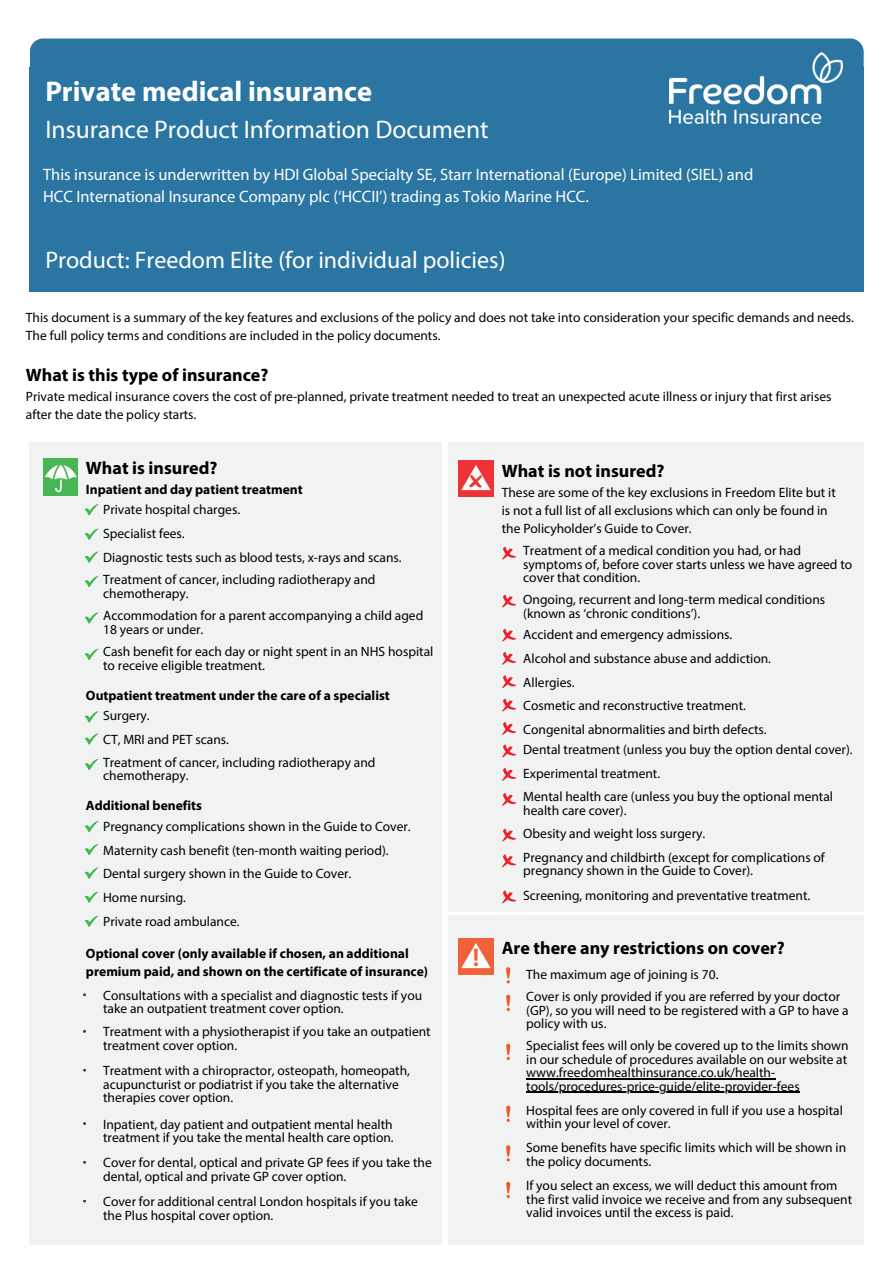
<style>
.page{position:relative;width:894px;height:1264px;background:#fff}
.page>*{position:absolute;margin:0;border:0;box-sizing:border-box;transform-origin:0 0}
.t1{font:700 28.5px "Myriad Pro";color:#fff}
.t2{font:25.5px "Myriad Pro";color:#fff}
.t3{font:24px "Myriad Pro";color:#fff}
.t4{font:700 18px "Myriad Pro";color:#000}
.t5{font:16.5px/22.5px "Myriad Pro";color:#fff}
.t6{font:13.5px/13.5px "Myriad Pro";color:#000}
.t7{font:700 13.5px/18px "Myriad Pro";color:#000}
</style>
<div class="page">
<div style="left:30px;top:68px;width:833px;height:224px;background:#2b75a2"></div>
<div style="left:30px;top:38px;width:833px;height:179px;background:#2b75a2;border-radius:13px"></div>
<div style="left:29px;top:442px;width:413px;height:802px;background:#f1f2f2"></div>
<img style="left:43px;top:458px;width:35px;height:38px">
<div style="left:447px;top:442px;width:416px;height:469px;background:#f1f2f2"></div>
<img style="left:459px;top:460px;width:34px;height:36px">
<div style="left:447px;top:915px;width:416px;height:329px;background:#f1f2f2"></div>
<img style="left:459px;top:938px;width:34px;height:36px">
<hr style="left:526px;top:1078px;width:249px;height:1px;background:#000">
<hr style="left:526px;top:1091px;width:273px;height:1px;background:#000">
<svg style="left:85px;top:504px;width:14px;height:11px"></svg>
<svg style="left:85px;top:528px;width:14px;height:11px"></svg>
<svg style="left:85px;top:551px;width:14px;height:11px"></svg>
<svg style="left:85px;top:575px;width:14px;height:12px"></svg>
<svg style="left:85px;top:612px;width:14px;height:11px"></svg>
<svg style="left:85px;top:648px;width:14px;height:12px"></svg>
<svg style="left:85px;top:711px;width:14px;height:11px"></svg>
<svg style="left:85px;top:733px;width:14px;height:11px"></svg>
<svg style="left:85px;top:758px;width:14px;height:12px"></svg>
<svg style="left:85px;top:820px;width:14px;height:12px"></svg>
<svg style="left:85px;top:843px;width:14px;height:12px"></svg>
<svg style="left:85px;top:867px;width:14px;height:11px"></svg>
<svg style="left:85px;top:891px;width:14px;height:11px"></svg>
<svg style="left:85px;top:915px;width:14px;height:11px"></svg>
<svg style="left:502px;top:546px;width:14px;height:13px"></svg>
<svg style="left:502px;top:594px;width:14px;height:13px"></svg>
<svg style="left:502px;top:628px;width:14px;height:13px"></svg>
<svg style="left:502px;top:651px;width:14px;height:13px"></svg>
<svg style="left:502px;top:675px;width:14px;height:13px"></svg>
<svg style="left:502px;top:698px;width:14px;height:13px"></svg>
<svg style="left:501px;top:721px;width:15px;height:14px"></svg>
<svg style="left:502px;top:744px;width:14px;height:13px"></svg>
<svg style="left:502px;top:767px;width:14px;height:13px"></svg>
<svg style="left:501px;top:792px;width:15px;height:14px"></svg>
<svg style="left:502px;top:828px;width:14px;height:13px"></svg>
<svg style="left:502px;top:854px;width:14px;height:13px"></svg>
<svg style="left:502px;top:890px;width:14px;height:13px"></svg>
<svg style="left:506px;top:967px;width:4px;height:16px"></svg>
<svg style="left:506px;top:994px;width:4px;height:17px"></svg>
<svg style="left:506px;top:1043px;width:4px;height:17px"></svg>
<svg style="left:506px;top:1105px;width:4px;height:17px"></svg>
<svg style="left:506px;top:1145px;width:4px;height:16px"></svg>
<svg style="left:506px;top:1181px;width:4px;height:17px"></svg>
<img style="left:669px;top:53px;width:173px;height:70px">
<h1 class="t1" style="left:45px;top:79px;width:328px">Private medical insurance</h1>
<h1 class="t2" style="left:45px;top:119px;width:444px">Insurance Product Information Document</h1>
<p class="t5" style="left:43px;top:164px;width:711px">This insurance is underwritten by HDI Global Specialty SE, Starr International (Europe) Limited (SIEL) and<br>HCC International Insurance Company plc (‘HCCII’) trading as Tokio Marine HCC.</p>
<p class="t3" style="left:45px;top:249px;width:461px">Product: Freedom Elite (for individual policies)</p>
<h1 class="t6" style="left:26px;top:310px;width:829px;line-height:18px">This document is a summary of the key features and exclusions of the policy and does not take into consideration your specific demands and needs.<br>The full policy terms and conditions are included in the policy documents.</h1>
<p class="t4" style="left:26px;top:367px;width:244px">What is this type of insurance?</p>
<h3 class="t6" style="left:26px;top:389px;width:807px;line-height:18px">Private medical insurance covers the cost of pre-planned, private treatment needed to treat an unexpected acute illness or injury that first arises after the date the policy starts.</h3>
<p class="t4" style="left:86px;top:460px;width:133px">What is insured?</p>
<p class="t7" style="left:86px;top:481px;width:218px">Inpatient and day patient treatment</p>
<p class="t6" style="left:103px;top:504px;width:138px">Private hospital charges.</p>
<p class="t6" style="left:103px;top:528px;width:83px">Specialist fees.</p>
<h4 class="t6" style="left:103px;top:551px;width:300px">Diagnostic tests such as blood tests, x-rays and scans.</h4>
<p class="t6" style="left:103px;top:574px;width:274px">Treatment of cancer, including radiotherapy and chemotherapy.</p>
<h4 class="t6" style="left:103px;top:610px;width:321px">Accommodation for a parent accompanying a child aged<br>18 years or under.</h4>
<p class="t6" style="left:103px;top:646px;width:331px">Cash benefit for each day or night spent in an NHS hospital to receive eligible treatment.</p>
<p class="t7" style="left:86px;top:687px;width:305px">Outpatient treatment under the care of a specialist</p>
<p class="t6" style="left:103px;top:710px;width:48px">Surgery.</p>
<p class="t6" style="left:103px;top:733px;width:127px">CT, MRI and PET scans.</p>
<p class="t6" style="left:103px;top:756px;width:274px">Treatment of cancer, including radiotherapy and chemotherapy.</p>
<p class="t7" style="left:86px;top:798px;width:117px">Additional benefits</p>
<p class="t6" style="left:103px;top:820px;width:309px">Pregnancy complications shown in the Guide to Cover.</p>
<p class="t6" style="left:103px;top:844px;width:287px">Maternity cash benefit (ten-month waiting period).</p>
<p class="t6" style="left:103px;top:868px;width:250px">Dental surgery shown in the Guide to Cover.</p>
<p class="t6" style="left:103px;top:891px;width:84px">Home nursing.</p>
<p class="t6" style="left:103px;top:915px;width:138px">Private road ambulance.</p>
<p class="t7" style="left:86px;top:945px;width:343px">Optional cover (only available if chosen, an additional premium paid, and shown on the certificate of insurance)</p>
<p class="t6" style="left:103px;top:989px;width:320px">Consultations with a specialist and diagnostic tests if you take an outpatient treatment cover option.</p>
<h4 class="t6" style="left:103px;top:1026px;width:329px">Treatment with a physiotherapist if you take an outpatient treatment cover option.</h4>
<p class="t6" style="left:103px;top:1064px;width:308px">Treatment with a chiropractor, osteopath, homeopath, acupuncturist or podiatrist if you take the alternative therapies cover option.</p>
<p class="t6" style="left:103px;top:1118px;width:292px">Inpatient, day patient and outpatient mental health treatment if you take the mental health care option.</p>
<p class="t6" style="left:103px;top:1157px;width:330px">Cover for dental, optical and private GP fees if you take the dental, optical and private GP cover option.</p>
<p class="t6" style="left:103px;top:1195px;width:316px">Cover for additional central London hospitals if you take the Plus hospital cover option.</p>
<p class="t4" style="left:501px;top:463px;width:164px">What is not insured?</p>
<p class="t6" style="left:501px;top:484px;width:335px;line-height:18px">These are some of the key exclusions in Freedom Elite but it is not a full list of all exclusions which can only be found in the Policyholder’s Guide to Cover.</p>
<p class="t6" style="left:523px;top:545px;width:330px">Treatment of a medical condition you had, or had symptoms of, before cover starts unless we have agreed to cover that condition.</p>
<p class="t6" style="left:523px;top:594px;width:303px">Ongoing, recurrent and long-term medical conditions (known as ‘chronic conditions’).</p>
<p class="t6" style="left:523px;top:629px;width:210px">Accident and emergency admissions.</p>
<p class="t6" style="left:523px;top:653px;width:249px">Alcohol and substance abuse and addiction.</p>
<p class="t6" style="left:523px;top:676px;width:53px">Allergies.</p>
<p class="t6" style="left:523px;top:700px;width:224px">Cosmetic and reconstructive treatment.</p>
<p class="t6" style="left:523px;top:723px;width:245px">Congenital abnormalities and birth defects.</p>
<p class="t6" style="left:523px;top:744px;width:331px">Dental treatment (unless you buy the option dental cover).</p>
<p class="t6" style="left:523px;top:767px;width:138px">Experimental treatment.</p>
<p class="t6" style="left:523px;top:791px;width:311px">Mental health care (unless you buy the optional mental health care cover).</p>
<p class="t6" style="left:523px;top:827px;width:183px">Obesity and weight loss surgery.</p>
<p class="t6" style="left:523px;top:851px;width:303px">Pregnancy and childbirth (except for complications of pregnancy shown in the Guide to Cover).</p>
<p class="t6" style="left:523px;top:889px;width:288px">Screening, monitoring and preventative treatment.</p>
<p class="t4" style="left:501px;top:940px;width:284px">Are there any restrictions on cover?</p>
<h4 class="t6" style="left:526px;top:969px;width:194px">The maximum age of joining is 70.</h4>
<p class="t6" style="left:526px;top:991px;width:324px">Cover is only provided if you are referred by your doctor (GP), so you will need to be registered with a GP to have a policy with us.</p>
<p class="t6" style="left:526px;top:1040px;width:324px">Specialist fees will only be covered up to the limits shown in our schedule of procedures available on our website at</p>
<p class="t6" style="left:526px;top:1067px;width:250px">www.freedomhealthinsurance.co.uk/health-</p>
<p class="t6" style="left:526px;top:1080px;width:275px">tools/procedures-price-guide/elite-provider-fees</p>
<p class="t6" style="left:526px;top:1104px;width:318px">Hospital fees are only covered in full if you use a hospital within your level of cover.</p>
<p class="t6" style="left:526px;top:1142px;width:321px">Some benefits have specific limits which will be shown in the policy documents.</p>
<p class="t6" style="left:526px;top:1179px;width:327px">If you select an excess, we will deduct this amount from the first valid invoice we receive and from any subsequent valid invoices until the excess is paid.</p>
</div>
